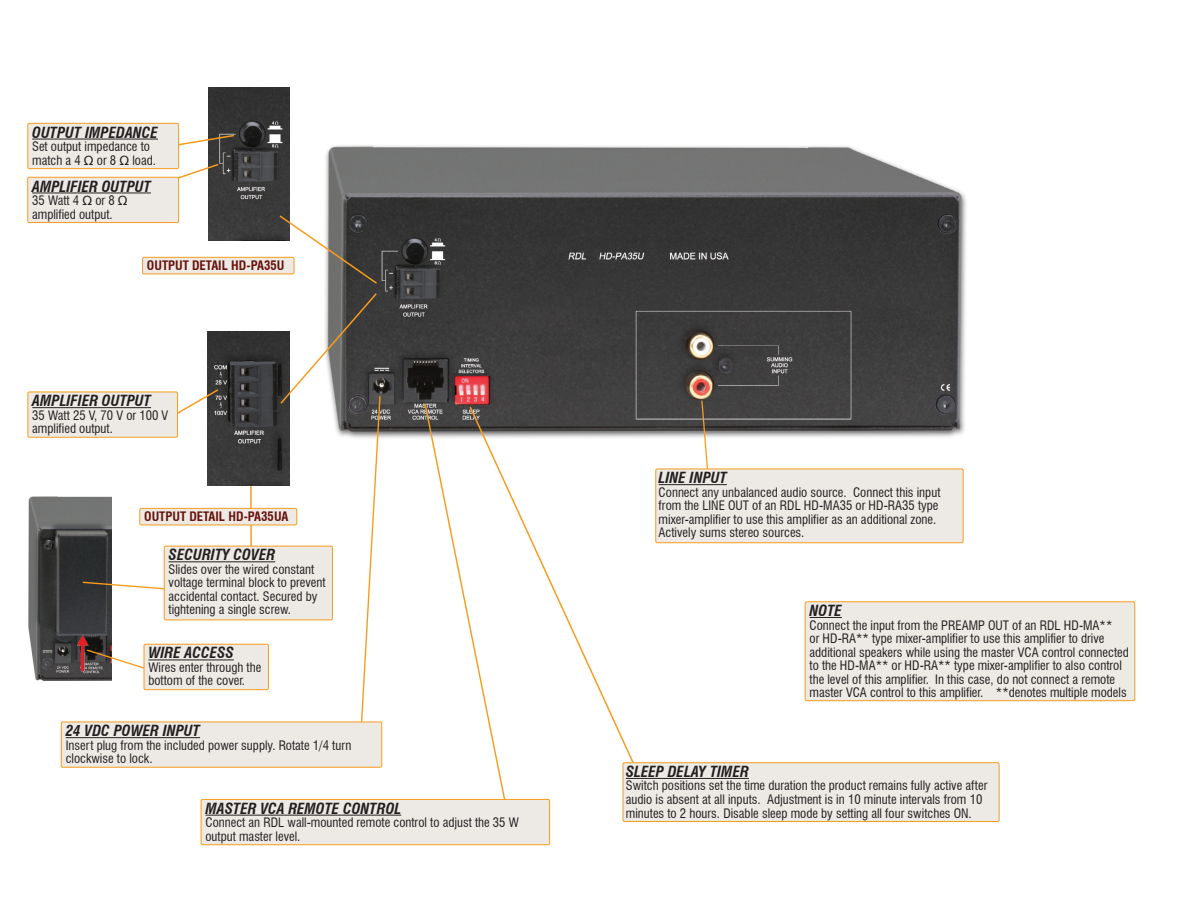
<style>
.page{position:relative;width:1188px;height:918px;background:#fff}
.page>*{position:absolute;margin:0;border:0;box-sizing:border-box;transform-origin:0 0}
.t1{font:italic 700 condensed 15px "Swiss 721 BT";color:#231f20}
.t2{font:condensed 12.75px/13.5px "Swiss 721 BT";color:#231f20}
.t3{font:700 condensed 12.75px "Swiss 721 BT";color:#68120c}
</style>
<div class="page">
<hr style="left:250px;top:485px;width:2px;height:65px;background:#f89c1c">
<img style="left:325px;top:145px;width:641px;height:293px">
<img style="left:208px;top:87px;width:82px;height:153px">
<img style="left:208px;top:332px;width:71px;height:154px">
<img style="left:28px;top:496px;width:83px;height:184px">
<div style="left:144px;top:644px;width:124px;height:46px;background:#edeae6;border-radius:2px"></div>
<hr style="left:148px;top:660px;width:86px;height:1px;background:#231f20">
<div style="left:144px;top:644px;width:125px;height:46px;border:1px solid #f89c1c;border-radius:2px"></div>
<svg style="left:81px;top:581px;width:83px;height:9px"></svg>
<svg style="left:106px;top:649px;width:40px;height:21px"></svg>
<svg style="left:423px;top:402px;width:85px;height:397px"></svg>
<svg style="left:701px;top:399px;width:8px;height:70px"></svg>
<div style="left:143px;top:257px;width:151px;height:17px;background:#edeae6;border-radius:2px"></div>
<div style="left:142px;top:257px;width:152px;height:17px;border:1px solid #f89c1c;border-radius:2px"></div>
<div style="left:140px;top:508px;width:157px;height:17px;background:#edeae6;border-radius:2px"></div>
<div style="left:140px;top:508px;width:157px;height:17px;border:1px solid #f89c1c;border-radius:2px"></div>
<svg style="left:278px;top:214px;width:101px;height:71px"></svg>
<svg style="left:179px;top:134px;width:57px;height:13px"></svg>
<svg style="left:168px;top:163px;width:52px;height:20px"></svg>
<svg style="left:174px;top:388px;width:46px;height:28px"></svg>
<svg style="left:279px;top:292px;width:102px;height:430px"></svg>
<svg style="left:468px;top:405px;width:169px;height:364px"></svg>
<img style="left:61px;top:629px;width:45px;height:45px">
<div style="left:61px;top:722px;width:321px;height:45px;background:#edeae6;border-radius:2px"></div>
<hr style="left:66px;top:737px;width:134px;height:1px;background:#231f20">
<div style="left:61px;top:722px;width:321px;height:45px;border:1px solid #f89c1c;border-radius:2px"></div>
<div style="left:656px;top:469px;width:307px;height:74px;background:#edeae6;border-radius:2px"></div>
<hr style="left:659px;top:484px;width:68px;height:1px;background:#231f20">
<div style="left:656px;top:469px;width:307px;height:74px;border:1px solid #f89c1c;border-radius:2px"></div>
<div style="left:805px;top:602px;width:330px;height:99px;background:#edeae6;border-radius:2px"></div>
<hr style="left:810px;top:617px;width:32px;height:1px;background:#231f20">
<div style="left:805px;top:602px;width:330px;height:99px;border:1px solid #f89c1c;border-radius:2px"></div>
<div style="left:28px;top:123px;width:151px;height:46px;background:#edeae6;border-radius:2px"></div>
<hr style="left:32px;top:139px;width:126px;height:1px;background:#231f20">
<div style="left:28px;top:123px;width:151px;height:46px;border:1px solid #f89c1c;border-radius:2px"></div>
<div style="left:28px;top:177px;width:151px;height:46px;background:#edeae6;border-radius:2px"></div>
<hr style="left:32px;top:193px;width:119px;height:1px;background:#231f20">
<div style="left:28px;top:177px;width:151px;height:46px;border:1px solid #f89c1c;border-radius:2px"></div>
<div style="left:28px;top:392px;width:150px;height:45px;background:#edeae6;border-radius:2px"></div>
<hr style="left:32px;top:407px;width:119px;height:1px;background:#231f20">
<div style="left:28px;top:392px;width:150px;height:45px;border:1px solid #f89c1c;border-radius:2px"></div>
<div style="left:623px;top:763px;width:376px;height:59px;background:#edeae6;border-radius:2px"></div>
<hr style="left:626px;top:778px;width:123px;height:1px;background:#231f20">
<div style="left:623px;top:763px;width:376px;height:59px;border:1px solid #f89c1c;border-radius:2px"></div>
<div style="left:164px;top:546px;width:168px;height:74px;background:#edeae6;border-radius:2px"></div>
<hr style="left:169px;top:562px;width:106px;height:1px;background:#231f20">
<div style="left:164px;top:546px;width:169px;height:74px;border:1px solid #f89c1c;border-radius:2px"></div>
<div style="left:201px;top:799px;width:349px;height:46px;background:#edeae6;border-radius:2px"></div>
<hr style="left:205px;top:815px;width:196px;height:1px;background:#231f20">
<div style="left:201px;top:799px;width:349px;height:46px;border:1px solid #f89c1c;border-radius:2px"></div>
<p class="t1" style="left:32px;top:123px;width:127px">OUTPUT IMPEDANCE</p>
<p class="t2" style="left:32px;top:140px;width:125px">Set output impedance to match a 4 Ω or 8 Ω load.</p>
<p class="t1" style="left:32px;top:177px;width:120px">AMPLIFIER OUTPUT</p>
<p class="t2" style="left:32px;top:194px;width:97px">35Watt4Ωor8Ω amplified output.</p>
<p class="t3" style="left:147px;top:258px;width:139px">OUTPUT DETAIL HD-PA35U</p>
<p class="t1" style="left:32px;top:392px;width:120px">AMPLIFIER OUTPUT</p>
<p class="t2" style="left:32px;top:408px;width:138px">35 Watt 25 V, 70 V or 100 V amplified output.</p>
<p class="t3" style="left:144px;top:509px;width:146px">OUTPUT DETAIL HD-PA35UA</p>
<p class="t1" style="left:169px;top:546px;width:108px">SECURITY COVER</p>
<p class="t2" style="left:169px;top:563px;width:159px">Slides over the wired constant voltage terminal block to prevent accidental contact. Secured by tightening a single screw.</p>
<p class="t1" style="left:148px;top:644px;width:87px">WIRE ACCESS</p>
<p class="t2" style="left:148px;top:661px;width:114px">Wires enter through the bottom of the cover.</p>
<p class="t1" style="left:66px;top:722px;width:136px">24 VDC POWER INPUT</p>
<p class="t2" style="left:66px;top:738px;width:287px">Insert plug from the included power supply. Rotate 1/4 turn clockwise to lock.</p>
<p class="t1" style="left:205px;top:799px;width:197px">MASTER VCA REMOTE CONTROL</p>
<p class="t2" style="left:205px;top:816px;width:315px">Connect an RDL wall-mounted remote control to adjust the 35 W output master level.</p>
<p class="t1" style="left:659px;top:469px;width:70px">LINE INPUT</p>
<p class="t2" style="left:659px;top:485px;width:283px">Connect any unbalanced audio source. Connect this input from the LINE OUT of an RDL HD-MA35 or HD-RA35 type mixer-amplifier to use this amplifier as an additional zone.<br>Actively sums stereo sources.</p>
<p class="t1" style="left:810px;top:602px;width:34px">NOTE</p>
<p class="t2" style="left:810px;top:618px;width:321px">Connect the input from the PREAMP OUT of an RDL HD-MA**<br>or HD-RA** type mixer-amplifier to use this amplifier to drive additional speakers while using the master VCA control connected to the HD-MA** or HD-RA** type mixer-amplifier to also control the level of this amplifier. In this case, do not connect a remote master VCA control to this amplifier. **denotes multiple models</p>
<p class="t1" style="left:626px;top:763px;width:125px">SLEEP DELAY TIMER</p>
<p class="t2" style="left:626px;top:779px;width:363px">Switch positions set the time duration the product remains fully active after audio is absent at all inputs. Adjustment is in 10 minute intervals from 10 minutes to 2 hours. Disable sleep mode by setting all four switches ON.</p>
</div>
